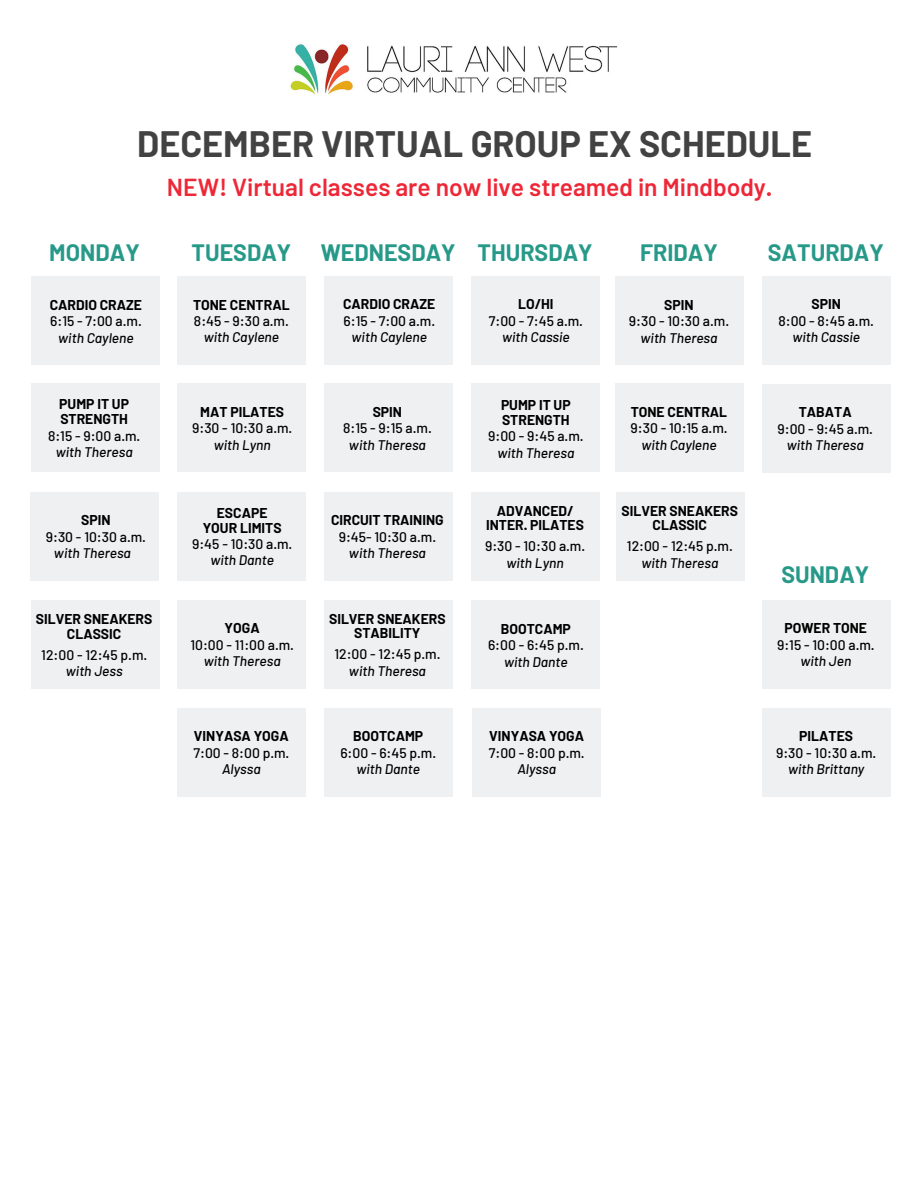
<style>
.page{position:relative;width:918px;height:1188px;background:#fff}
.page>*{position:absolute;margin:0;border:0;box-sizing:border-box;transform-origin:0 0}
.t1{font:700 36px "Barlow";color:#424242}
.t2{font:600 24.6px "Barlow";color:#ee2737}
.t3{font:700 23.25px "Barlow";color:#279989}
.t4{font:500 13.95px "Barlow";color:#000}
.t5{font:700 13.95px/14.5px "Barlow";color:#000}
.t6{font:italic 500 13.95px "Barlow";color:#000}
</style>
<div class="page">
<img style="left:290px;top:44px;width:328px;height:51px">
<div style="left:32px;top:276px;width:128px;height:89px;background:#eff0f2"></div>
<div style="left:762px;top:384px;width:129px;height:89px;background:#eff0f2"></div>
<div style="left:762px;top:276px;width:129px;height:89px;background:#eff0f2"></div>
<div style="left:32px;top:383px;width:128px;height:89px;background:#eff0f2"></div>
<div style="left:30px;top:492px;width:129px;height:89px;background:#eff0f2"></div>
<div style="left:762px;top:708px;width:129px;height:89px;background:#eff0f2"></div>
<div style="left:177px;top:276px;width:129px;height:89px;background:#eff0f2"></div>
<div style="left:177px;top:383px;width:129px;height:89px;background:#eff0f2"></div>
<div style="left:177px;top:492px;width:129px;height:89px;background:#eff0f2"></div>
<div style="left:177px;top:600px;width:129px;height:89px;background:#eff0f2"></div>
<div style="left:324px;top:276px;width:129px;height:89px;background:#eff0f2"></div>
<div style="left:324px;top:383px;width:129px;height:89px;background:#eff0f2"></div>
<div style="left:324px;top:492px;width:129px;height:89px;background:#eff0f2"></div>
<div style="left:324px;top:708px;width:129px;height:89px;background:#eff0f2"></div>
<div style="left:471px;top:276px;width:129px;height:89px;background:#eff0f2"></div>
<div style="left:472px;top:383px;width:128px;height:89px;background:#eff0f2"></div>
<div style="left:472px;top:492px;width:128px;height:89px;background:#eff0f2"></div>
<div style="left:177px;top:708px;width:129px;height:89px;background:#eff0f2"></div>
<div style="left:472px;top:600px;width:128px;height:89px;background:#eff0f2"></div>
<div style="left:472px;top:708px;width:129px;height:89px;background:#eff0f2"></div>
<div style="left:615px;top:276px;width:128px;height:89px;background:#eff0f2"></div>
<div style="left:615px;top:383px;width:128px;height:89px;background:#eff0f2"></div>
<div style="left:762px;top:600px;width:129px;height:89px;background:#eff0f2"></div>
<div style="left:31px;top:600px;width:128px;height:89px;background:#eff0f2"></div>
<div style="left:324px;top:600px;width:129px;height:89px;background:#eff0f2"></div>
<div style="left:616px;top:492px;width:129px;height:89px;background:#eff0f2"></div>
<p class="t1" style="left:137px;top:121px;width:676px">DECEMBER VIRTUAL GROUP EX SCHEDULE</p>
<p class="t2" style="left:167px;top:171px;width:607px">NEW! Virtual classes are now live streamed in Mindbody.</p>
<p class="t3" style="left:49px;top:238px;width:92px">MONDAY</p>
<p class="t3" style="left:192px;top:238px;width:101px">TUESDAY</p>
<p class="t3" style="left:321px;top:238px;width:136px">WEDNESDAY</p>
<p class="t3" style="left:478px;top:238px;width:117px">THURSDAY</p>
<p class="t3" style="left:640px;top:238px;width:79px">FRIDAY</p>
<p class="t3" style="left:768px;top:238px;width:118px">SATURDAY</p>
<p class="t5" style="left:50px;top:297px;width:94px">CARDIO CRAZE</p>
<p class="t4" style="left:50px;top:312px;width:93px">6:15 - 7:00 a.m.</p>
<p class="t6" style="left:58px;top:329px;width:77px">with Caylene</p>
<p class="t5" style="left:59px;top:396px;width:71px">PUMP IT UP<br>STRENGTH</p>
<p class="t4" style="left:48px;top:427px;width:94px">8:15 - 9:00 a.m.</p>
<p class="t6" style="left:56px;top:443px;width:79px">with Theresa</p>
<p class="t5" style="left:81px;top:512px;width:31px">SPIN</p>
<p class="t4" style="left:46px;top:528px;width:102px">9:30 - 10:30 a.m.</p>
<p class="t6" style="left:54px;top:544px;width:79px">with Theresa</p>
<p class="t5" style="left:36px;top:612px;width:118px">SILVER SNEAKERS</p>
<p class="t5" style="left:67px;top:626px;width:56px">CLASSIC</p>
<p class="t4" style="left:41px;top:646px;width:108px">12:00 - 12:45 p.m.</p>
<p class="t6" style="left:66px;top:663px;width:58px">with Jess</p>
<p class="t5" style="left:193px;top:297px;width:98px">TONE CENTRAL</p>
<p class="t4" style="left:194px;top:312px;width:96px">8:45 - 9:30 a.m.</p>
<p class="t6" style="left:204px;top:329px;width:77px">with Caylene</p>
<p class="t5" style="left:200px;top:404px;width:85px">MAT PILATES</p>
<p class="t4" style="left:192px;top:419px;width:102px">9:30 - 10:30 a.m.</p>
<p class="t6" style="left:214px;top:436px;width:59px">with Lynn</p>
<p class="t5" style="left:217px;top:505px;width:52px">ESCAPE</p>
<p class="t5" style="left:203px;top:520px;width:80px">YOUR LIMITS</p>
<p class="t4" style="left:192px;top:535px;width:102px">9:45 - 10:30 a.m.</p>
<p class="t6" style="left:210px;top:552px;width:65px">with Dante</p>
<p class="t5" style="left:225px;top:620px;width:37px">YOGA</p>
<p class="t4" style="left:190px;top:636px;width:105px">10:00 - 11:00 a.m.</p>
<p class="t6" style="left:204px;top:652px;width:79px">with Theresa</p>
<p class="t5" style="left:194px;top:728px;width:96px">VINYASA YOGA</p>
<p class="t4" style="left:194px;top:744px;width:97px">7:00 - 8:00 p.m.</p>
<p class="t6" style="left:222px;top:760px;width:40px">Alyssa</p>
<p class="t5" style="left:343px;top:296px;width:94px">CARDIO CRAZE</p>
<p class="t4" style="left:344px;top:312px;width:93px">6:15 - 7:00 a.m.</p>
<p class="t6" style="left:352px;top:328px;width:77px">with Caylene</p>
<p class="t5" style="left:373px;top:404px;width:31px">SPIN</p>
<p class="t4" style="left:343px;top:419px;width:90px">8:15 - 9:15 a.m.</p>
<p class="t6" style="left:349px;top:436px;width:79px">with Theresa</p>
<p class="t5" style="left:331px;top:512px;width:114px">CIRCUIT TRAINING</p>
<p class="t4" style="left:339px;top:528px;width:99px">9:45- 10:30 a.m.</p>
<p class="t6" style="left:349px;top:544px;width:79px">with Theresa</p>
<p class="t5" style="left:329px;top:611px;width:118px">SILVER SNEAKERS</p>
<p class="t5" style="left:354px;top:625px;width:68px">STABILITY</p>
<p class="t4" style="left:334px;top:645px;width:108px">12:00 - 12:45 p.m.</p>
<p class="t6" style="left:349px;top:662px;width:79px">with Theresa</p>
<p class="t5" style="left:353px;top:728px;width:72px">BOOTCAMP</p>
<p class="t4" style="left:340px;top:744px;width:97px">6:00 - 6:45 p.m.</p>
<p class="t6" style="left:356px;top:760px;width:65px">with Dante</p>
<p class="t5" style="left:518px;top:296px;width:37px">LO/HI</p>
<p class="t4" style="left:489px;top:312px;width:96px">7:00 - 7:45 a.m.</p>
<p class="t6" style="left:502px;top:328px;width:69px">with Cassie</p>
<p class="t5" style="left:501px;top:397px;width:71px">PUMP IT UP<br>STRENGTH</p>
<p class="t4" style="left:488px;top:427px;width:97px">9:00 - 9:45 a.m.</p>
<p class="t6" style="left:497px;top:444px;width:79px">with Theresa</p>
<p class="t5" style="left:497px;top:503px;width:78px">ADVANCED/</p>
<p class="t5" style="left:486px;top:517px;width:99px">INTER. PILATES</p>
<p class="t4" style="left:485px;top:537px;width:102px">9:30 - 10:30 a.m.</p>
<p class="t6" style="left:507px;top:554px;width:59px">with Lynn</p>
<p class="t5" style="left:501px;top:621px;width:72px">BOOTCAMP</p>
<p class="t4" style="left:488px;top:636px;width:97px">6:00 - 6:45 p.m.</p>
<p class="t6" style="left:504px;top:653px;width:65px">with Dante</p>
<p class="t5" style="left:489px;top:728px;width:96px">VINYASA YOGA</p>
<p class="t4" style="left:489px;top:744px;width:97px">7:00 - 8:00 p.m.</p>
<p class="t6" style="left:517px;top:760px;width:40px">Alyssa</p>
<p class="t5" style="left:664px;top:297px;width:31px">SPIN</p>
<p class="t4" style="left:629px;top:312px;width:102px">9:30 - 10:30 a.m.</p>
<p class="t6" style="left:641px;top:329px;width:79px">with Theresa</p>
<p class="t5" style="left:631px;top:404px;width:98px">TONE CENTRAL</p>
<p class="t4" style="left:631px;top:419px;width:99px">9:30 - 10:15 a.m.</p>
<p class="t6" style="left:641px;top:436px;width:77px">with Caylene</p>
<p class="t5" style="left:622px;top:503px;width:118px">SILVER SNEAKERS</p>
<p class="t5" style="left:653px;top:517px;width:56px">CLASSIC</p>
<p class="t4" style="left:627px;top:537px;width:108px">12:00 - 12:45 p.m.</p>
<p class="t6" style="left:641px;top:554px;width:79px">with Theresa</p>
<p class="t5" style="left:811px;top:296px;width:31px">SPIN</p>
<p class="t4" style="left:778px;top:312px;width:97px">8:00 - 8:45 a.m.</p>
<p class="t6" style="left:792px;top:328px;width:69px">with Cassie</p>
<p class="t5" style="left:799px;top:405px;width:54px">TABATA</p>
<p class="t4" style="left:778px;top:420px;width:97px">9:00 - 9:45 a.m.</p>
<p class="t6" style="left:787px;top:436px;width:79px">with Theresa</p>
<p class="t3" style="left:781px;top:560px;width:89px">SUNDAY</p>
<p class="t5" style="left:785px;top:620px;width:84px">POWER TONE</p>
<p class="t4" style="left:777px;top:636px;width:99px">9:15 - 10:00 a.m.</p>
<p class="t6" style="left:800px;top:652px;width:52px">with Jen</p>
<p class="t5" style="left:799px;top:728px;width:55px">PILATES</p>
<p class="t4" style="left:776px;top:744px;width:102px">9:30 - 10:30 a.m.</p>
<p class="t6" style="left:788px;top:760px;width:78px">with Brittany</p>
</div>
